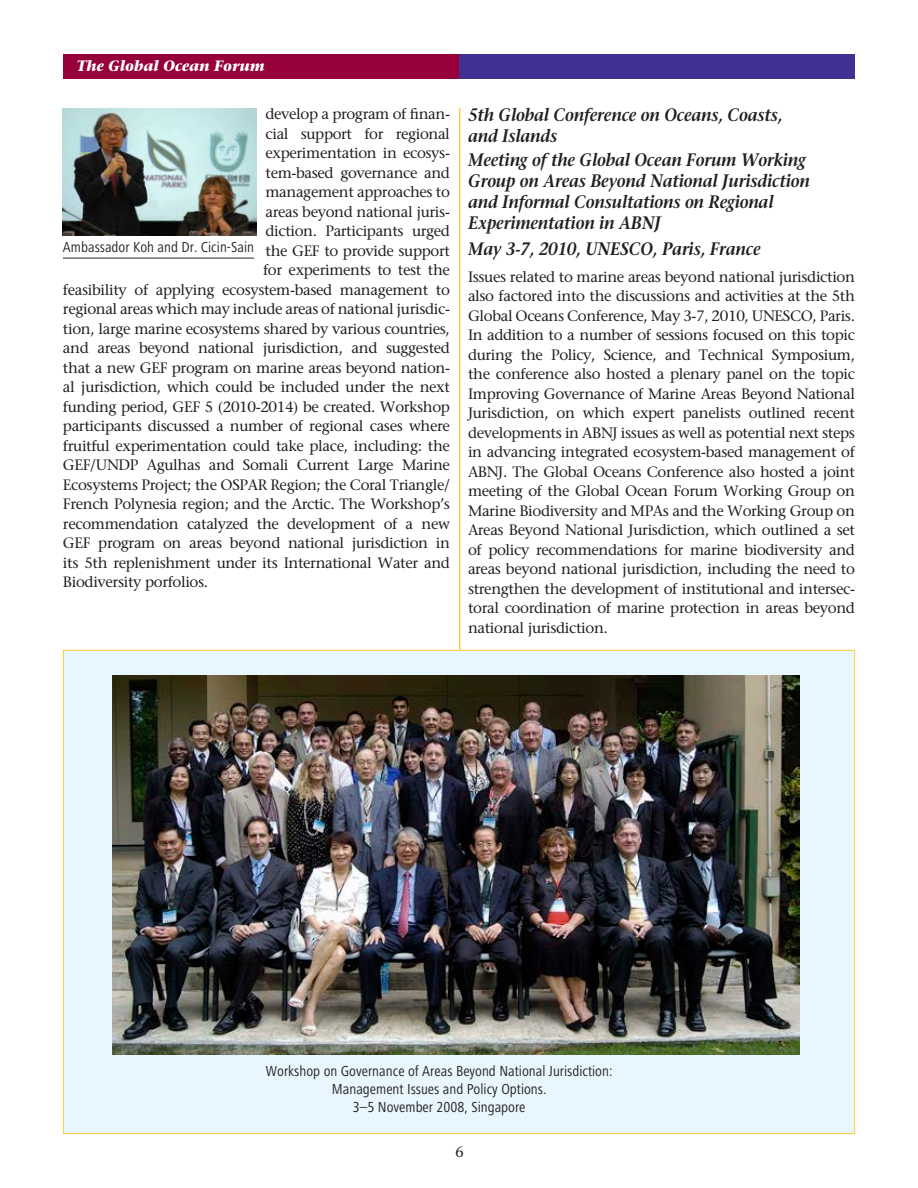
<style>
.page{position:relative;width:918px;height:1188px;background:#fff}
.page>*{position:absolute;margin:0;border:0;box-sizing:border-box;transform-origin:0 0}
._12_Stone_SB_Ital_Co{font:italic 600 18px/21px "Stone Serif";letter-spacing:-.015em;color:#231f20;scale:.9 1}
._10_Stone_Serif_basi{font:15px/19.5px "Stone Serif";letter-spacing:-.025em;color:#231f20;text-align:justify}
.caption_1{font:condensed 15px/18px "Frutiger Next LT";color:#231f20;text-align:center}
.t1{font:italic 700 15px "Stone Serif";color:#fff;scale:.95 1}
</style>
<div class="page">
<div style="left:63px;top:54px;width:466px;height:25px;background:#96013c"></div>
<div style="left:459px;top:54px;width:396px;height:25px;background:#3f3293"></div>
<hr style="left:459px;top:108px;width:1px;height:806px;background:#fdbe12">
<img style="left:63px;top:108px;width:193px;height:128px">
<hr style="left:63px;top:258px;width:191px;height:1px;background:#231f20">
<div style="left:63px;top:650px;width:792px;height:484px;background:#e8f6fd;border:1px solid #ffc938"></div>
<img style="left:112px;top:675px;width:687px;height:380px">
<p class="t1" style="left:76px;top:57px;width:199px">The Global Ocean Forum</p>
<p class="_10_Stone_Serif_basi" style="left:265px;top:104px;width:186px">develop a program of finan-</p>
<p class="_10_Stone_Serif_basi" style="left:265px;top:124px;width:186px">cial support for regional</p>
<p class="_10_Stone_Serif_basi" style="left:265px;top:143px;width:186px">experimentation in ecosys-</p>
<p class="_10_Stone_Serif_basi" style="left:265px;top:163px;width:186px">tem-based governance and</p>
<p class="_10_Stone_Serif_basi" style="left:265px;top:182px;width:186px">management approaches to</p>
<p class="_10_Stone_Serif_basi" style="left:265px;top:202px;width:186px">areas beyond national juris-</p>
<p class="_10_Stone_Serif_basi" style="left:265px;top:221px;width:186px">diction. Participants urged</p>
<p class="_10_Stone_Serif_basi" style="left:265px;top:241px;width:186px">the GEF to provide support</p>
<p class="_10_Stone_Serif_basi" style="left:263px;top:260px;width:188px">for experiments to test the</p>
<p class="_10_Stone_Serif_basi" style="left:63px;top:280px;width:389px">feasibility of applying ecosystem-based management to</p>
<p class="_10_Stone_Serif_basi" style="left:63px;top:299px;width:389px">regional areas which may include areas of national jurisdic-</p>
<p class="_10_Stone_Serif_basi" style="left:63px;top:319px;width:388px">tion, large marine ecosystems shared by various countries,</p>
<p class="_10_Stone_Serif_basi" style="left:63px;top:338px;width:389px">and areas beyond national jurisdiction, and suggested</p>
<p class="_10_Stone_Serif_basi" style="left:63px;top:358px;width:388px">that a new GEF program on marine areas beyond nation-</p>
<p class="_10_Stone_Serif_basi" style="left:63px;top:377px;width:389px">al jurisdiction, which could be included under the next</p>
<p class="_10_Stone_Serif_basi" style="left:63px;top:397px;width:388px">funding period, GEF 5 (2010-2014) be created. Workshop</p>
<p class="_10_Stone_Serif_basi" style="left:63px;top:416px;width:388px">participants discussed a number of regional cases where</p>
<p class="_10_Stone_Serif_basi" style="left:63px;top:436px;width:388px">fruitful experimentation could take place, including: the</p>
<p class="_10_Stone_Serif_basi" style="left:63px;top:455px;width:389px">GEF/UNDP Agulhas and Somali Current Large Marine</p>
<p class="_10_Stone_Serif_basi" style="left:63px;top:475px;width:388px">Ecosystems Project; the OSPAR Region; the Coral Triangle/</p>
<p class="_10_Stone_Serif_basi" style="left:63px;top:494px;width:388px">French Polynesia region; and the Arctic. The Workshop’s</p>
<p class="_10_Stone_Serif_basi" style="left:63px;top:514px;width:389px">recommendation catalyzed the development of a new</p>
<p class="_10_Stone_Serif_basi" style="left:63px;top:533px;width:388px">GEF program on areas beyond national jurisdiction in</p>
<p class="_10_Stone_Serif_basi" style="left:63px;top:553px;width:388px">its 5th replenishment under its International Water and</p>
<p class="_10_Stone_Serif_basi" style="left:63px;top:572px;width:147px">Biodiversity porfolios.</p>
<p class="caption_1" style="left:63px;top:238px;width:193px">Ambassador Koh and Dr. Cicin-Sain</p>
<p class="_12_Stone_SB_Ital_Co" style="left:468px;top:105px;width:351px">5th Global Conference on Oceans, Coasts, and Islands</p>
<p class="_12_Stone_SB_Ital_Co" style="left:468px;top:150px;width:381px">Meeting of the Global Ocean Forum Working Group on Areas Beyond National Jurisdiction and Informal Consultations on Regional Experimentation in ABNJ</p>
<p class="_12_Stone_SB_Ital_Co" style="left:468px;top:238px;width:327px">May 3-7, 2010, UNESCO, Paris, France</p>
<p class="_10_Stone_Serif_basi" style="left:468px;top:267px;width:389px">Issues related to marine areas beyond national jurisdiction also factored into the discussions and activities at the 5th Global Oceans Conference, May 3-7, 2010, UNESCO, Paris.<br>In addition to a number of sessions focused on this topic during the Policy, Science, and Technical Symposium, the conference also hosted a plenary panel on the topic Improving Governance of Marine Areas Beyond National Jurisdiction, on which expert panelists outlined recent developments in ABNJ issues as well as potential next steps in advancing integrated ecosystem-based management of ABNJ. The Global Oceans Conference also hosted a joint meeting of the Global Ocean Forum Working Group on Marine Biodiversity and MPAs and the Working Group on Areas Beyond National Jurisdiction, which outlined a set of policy recommendations for marine biodiversity and areas beyond national jurisdiction, including the need to strengthen the development of institutional and intersec&shy;toral coordination of marine protection in areas beyond national jurisdiction.</p>
<p class="caption_1" style="left:266px;top:1062px;width:348px">Workshop on Governance of Areas Beyond National Jurisdiction:<br>Management Issues and Policy Options.</p>
<p class="caption_1" style="left:353px;top:1098px;width:174px">3–5 November 2008, Singapore</p>
<p class="_10_Stone_Serif_basi" style="left:455px;top:1142px;width:10px">6</p>
</div>
